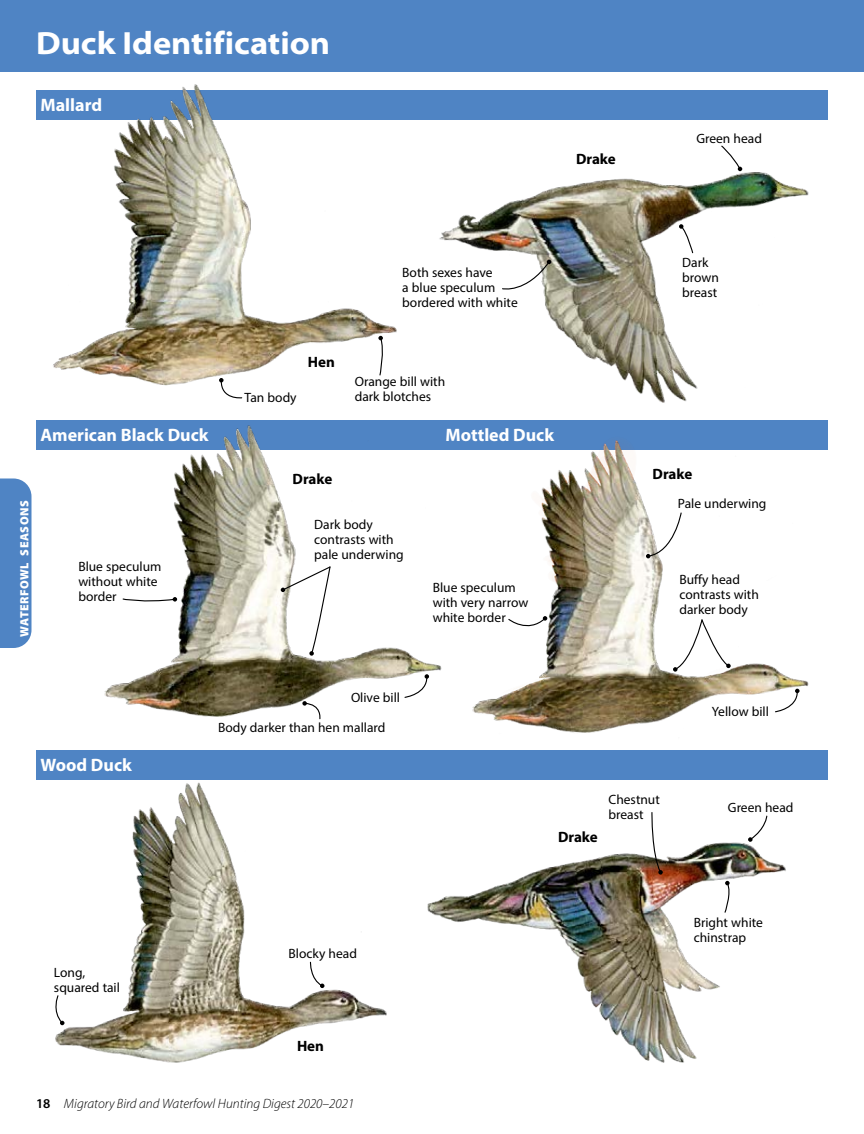
<style>
.page{position:relative;width:864px;height:1134px;background:#fff}
.page>*{position:absolute;margin:0;border:0;box-sizing:border-box;transform-origin:0 0}
.HEAD_Top_of_Page_H1{font:700 semi-expanded 32.25px "Myriad Pro";color:#fff}
.Reversed_Head_Waterf{font:700 18px "Myriad Pro";color:#fff}
.t1{font:700 15px "Myriad Pro";color:#000}
.t2{font:13.5px/15px "Myriad Pro";color:#000}
.t3{font:italic 300 13.5px "Myriad Pro";color:#000}
.t4{font:900 12px "Myriad Pro";letter-spacing:.04em;color:#fff}
.s1{font-weight:600;font-style:normal}
</style>
<div class="page">
<div style="left:36px;top:750px;width:792px;height:30px;background:#4f84c4"></div>
<img style="left:55px;top:782px;width:332px;height:281px">
<img style="left:427px;top:842px;width:359px;height:221px">
<div style="left:36px;top:420px;width:405px;height:30px;background:#4f84c4"></div>
<div style="left:441px;top:420px;width:387px;height:30px;background:#4f84c4"></div>
<img style="left:104px;top:425px;width:338px;height:292px">
<img style="left:472px;top:440px;width:337px;height:293px">
<div style="left:36px;top:90px;width:792px;height:30px;background:#4f84c4"></div>
<img style="left:53px;top:84px;width:344px;height:302px">
<img style="left:439px;top:168px;width:370px;height:235px">
<div style="left:0;top:0;width:864px;height:72px;background:#4f84c4"></div>
<div style="left:0;top:478px;width:32px;height:170px;background:#4f84c4"></div>
<svg style="left:721px;top:145px;width:21px;height:26px"></svg>
<svg style="left:651px;top:812px;width:12px;height:63px"></svg>
<svg style="left:281px;top:566px;width:50px;height:90px"></svg>
<svg style="left:673px;top:619px;width:58px;height:53px"></svg>
<svg style="left:646px;top:512px;width:36px;height:46px"></svg>
<svg style="left:748px;top:815px;width:20px;height:27px"></svg>
<svg style="left:309px;top:961px;width:15px;height:27px"></svg>
<svg style="left:55px;top:995px;width:9px;height:30px"></svg>
<svg style="left:679px;top:224px;width:15px;height:30px"></svg>
<svg style="left:378px;top:336px;width:7px;height:40px"></svg>
<svg style="left:219px;top:378px;width:24px;height:21px"></svg>
<svg style="left:302px;top:701px;width:20px;height:19px"></svg>
<svg style="left:724px;top:881px;width:8px;height:32px"></svg>
<svg style="left:404px;top:674px;width:25px;height:24px"></svg>
<svg style="left:774px;top:689px;width:26px;height:24px"></svg>
<svg style="left:501px;top:260px;width:50px;height:34px"></svg>
<svg style="left:122px;top:597px;width:55px;height:6px"></svg>
<svg style="left:508px;top:616px;width:39px;height:18px"></svg>
<h1 class="HEAD_Top_of_Page_H1" style="left:36px;top:25px;width:296px">Duck Identification</h1>
<h2 class="Reversed_Head_Waterf" style="left:40px;top:93px;width:63px">Mallard</h2>
<p class="t1" style="left:576px;top:149px;width:41px">Drake</p>
<p class="t2" style="left:696px;top:131px;width:67px">Green head</p>
<p class="t2" style="left:402px;top:265px;width:117px">Both sexes have<br>a blue speculum bordered with white</p>
<p class="t2" style="left:682px;top:254px;width:38px">Dark brown breast</p>
<p class="t4" style="left:18px;top:637px;width:138px;rotate:-90deg">WATERFOWL SEASONS</p>
<p class="t2" style="left:245px;top:390px;width:54px">Tan body</p>
<p class="t1" style="left:308px;top:352px;width:28px">Hen</p>
<p class="t2" style="left:355px;top:373px;width:92px">Orange bill with dark blotches</p>
<h2 class="Reversed_Head_Waterf" style="left:40px;top:423px;width:170px">American Black Duck</h2>
<h2 class="Reversed_Head_Waterf" style="left:446px;top:423px;width:110px">Mottled Duck</h2>
<p class="t1" style="left:292px;top:469px;width:41px">Drake</p>
<p class="t1" style="left:652px;top:464px;width:41px">Drake</p>
<p class="t2" style="left:78px;top:559px;width:85px">Blue speculum without white border</p>
<p class="t2" style="left:314px;top:517px;width:91px">Dark body contrasts with pale underwing</p>
<p class="t2" style="left:433px;top:580px;width:97px">Blue speculum with very narrow white border</p>
<p class="t2" style="left:678px;top:496px;width:90px">Pale underwing</p>
<p class="t2" style="left:679px;top:572px;width:81px">Buffy head contrasts with darker body</p>
<h2 class="Reversed_Head_Waterf" style="left:40px;top:753px;width:93px">Wood Duck</h2>
<p class="t2" style="left:351px;top:690px;width:51px">Olive bill</p>
<p class="t2" style="left:218px;top:720px;width:169px">Body darker than hen mallard</p>
<p class="t1" style="left:558px;top:827px;width:41px">Drake</p>
<p class="t2" style="left:609px;top:791px;width:53px">Chestnut breast</p>
<p class="t2" style="left:712px;top:703px;width:59px">Yellow bill</p>
<p class="t2" style="left:728px;top:800px;width:67px">Green head</p>
<p class="t2" style="left:54px;top:964px;width:68px">Long, squared tail</p>
<p class="t2" style="left:289px;top:946px;width:70px">Blocky head</p>
<p class="t1" style="left:297px;top:1036px;width:28px">Hen</p>
<p class="t3" style="left:36px;top:1096px;width:320px"><span class="s1">18</span> Migratory Bird and Waterfowl Hunting Digest 2020–2021</p>
<p class="t2" style="left:694px;top:915px;width:71px">Bright white chinstrap</p>
</div>
